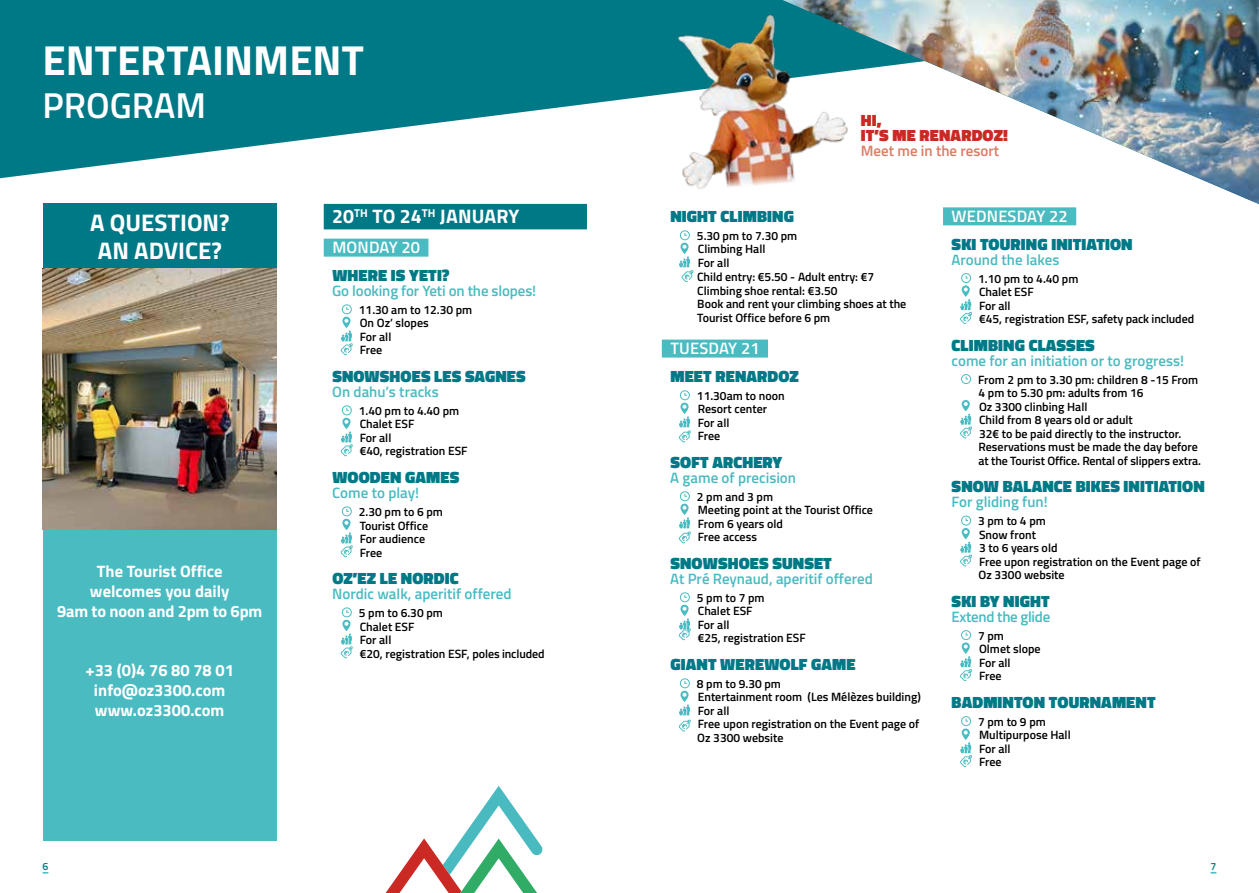
<style>
.page{position:relative;width:1259px;height:893px;background:#fff}
.page>*{position:absolute;margin:0;border:0;box-sizing:border-box;transform-origin:0 0}
.t1{font:700 42px "Titillium Web";color:#fff}
.t2{font:600 36px "Titillium Web";color:#fff}
.t3{font:700 24px/28.8px "Titillium Web";color:#fff;text-align:center}
.t4{font:700 19.5px "Titillium Web";letter-spacing:.005em;color:#fff}
.t5{font:900 16.5px "Titillium Web";letter-spacing:.01em;color:#007987}
.t6{font:700 16.5px/19.8px "Titillium Web";color:#fff;text-align:center}
.t7{font:600 16.5px "Titillium Web";letter-spacing:.01em;color:#fff}
.t8{font:900 16.5px/15px "Titillium Web";letter-spacing:.01em;color:#cb2a24}
.t9{font:600 15px "Titillium Web";color:#4abbc1}
.t10{font:600 15px "Titillium Web";color:#df7a63}
.t11{font:600 15px "Titillium Web";letter-spacing:-.02em;color:#4abbc1}
.t12{font:600 12px/13.5px "Titillium Web";color:#000}
.t13{font:600 10.5px "Titillium Web";color:#007987}
</style>
<div class="page">
<div style="left:324px;top:204px;width:263px;height:25px;background:#007987"></div>
<div style="left:324px;top:239px;width:104px;height:18px;background:#4abbc1"></div>
<svg style="left:341px;top:304px;width:12px;height:51px"></svg>
<svg style="left:341px;top:405px;width:12px;height:51px"></svg>
<svg style="left:341px;top:506px;width:12px;height:51px"></svg>
<svg style="left:341px;top:607px;width:12px;height:51px"></svg>
<div style="left:662px;top:340px;width:106px;height:18px;background:#4abbc1"></div>
<svg style="left:679px;top:230px;width:14px;height:52px"></svg>
<svg style="left:679px;top:390px;width:12px;height:52px"></svg>
<svg style="left:679px;top:491px;width:12px;height:52px"></svg>
<svg style="left:679px;top:592px;width:12px;height:48px"></svg>
<svg style="left:679px;top:678px;width:12px;height:53px"></svg>
<div style="left:943px;top:207px;width:133px;height:18px;background:#4abbc1"></div>
<svg style="left:960px;top:273px;width:12px;height:51px"></svg>
<svg style="left:961px;top:374px;width:10px;height:10px"></svg>
<svg style="left:960px;top:400px;width:12px;height:38px"></svg>
<svg style="left:960px;top:516px;width:12px;height:50px"></svg>
<svg style="left:960px;top:630px;width:12px;height:51px"></svg>
<svg style="left:960px;top:716px;width:12px;height:51px"></svg>
<svg style="left:385px;top:786px;width:158px;height:107px"></svg>
<svg style="left:0;top:0;width:782px;height:178px;fill:#007987"></svg>
<div style="left:43px;top:203px;width:233px;height:638px;background:#4abbc1"></div>
<div style="left:43px;top:203px;width:233px;height:68px;background:#007987"></div>
<img style="left:43px;top:269px;width:233px;height:260px">
<img style="left:662px;top:8px;width:120px;height:181px">
<img style="left:782px;top:0;width:477px;height:204px">
<h1 class="t1" style="left:43px;top:28px;width:323px">ENTERTAINMENT</h1>
<h2 class="t2" style="left:43px;top:78px;width:165px">PROGRAM</h2>
<h3 class="t3" style="left:90px;top:207px;width:141px">A QUESTION?<br>AN ADVICE?</h3>
<h3 class="t6" style="left:57px;top:560px;width:207px">The Tourist Office<br>welcomes you daily<br>9am to noon and 2pm to 6pm</h3>
<h3 class="t6" style="left:85px;top:659px;width:150px">+33 (0)4 76 80 78 01 info@oz3300.com www.oz3300.com</h3>
<h3 class="t4" style="left:332px;top:202px;width:188px">20<sup>TH</sup> TO 24<sup>TH</sup> JANUARY</h3>
<h3 class="t7" style="left:332px;top:235px;width:89px">MONDAY 20</h3>
<h3 class="t5" style="left:332px;top:263px;width:119px">WHERE IS YETI?</h3>
<p class="t9" style="left:332px;top:280px;width:205px">Go looking for Yeti on the slopes!</p>
<p class="t12" style="left:359px;top:302px;width:115px">11.30 am to 12.30 pm<br>On Oz’ slopes<br>For all<br>Free</p>
<h3 class="t5" style="left:332px;top:364px;width:195px">SNOWSHOES LES SAGNES</h3>
<p class="t9" style="left:332px;top:381px;width:108px">On dahu’s tracks</p>
<p class="t12" style="left:359px;top:403px;width:110px">1.40 pm to 4.40 pm<br>Chalet ESF<br>For all<br>€40, registration ESF</p>
<h3 class="t5" style="left:332px;top:465px;width:128px">WOODEN GAMES</h3>
<p class="t9" style="left:332px;top:482px;width:88px">Come to play!</p>
<p class="t12" style="left:359px;top:504px;width:85px">2.30 pm to 6 pm<br>Tourist Office<br>For audience<br>Free</p>
<h3 class="t5" style="left:332px;top:566px;width:128px">OZ’EZ LE NORDIC</h3>
<p class="t9" style="left:332px;top:583px;width:181px">Nordic walk, aperitif offered</p>
<p class="t12" style="left:359px;top:605px;width:187px">5 pm to 6.30 pm<br>Chalet ESF<br>For all<br>€20, registration ESF, poles included</p>
<h3 class="t8" style="left:861px;top:112px;width:148px">HI,<br>IT’S ME RENARDOZ!</h3>
<p class="t10" style="left:861px;top:139px;width:140px">Meet me in the resort</p>
<h3 class="t5" style="left:670px;top:204px;width:125px">NIGHT CLIMBING</h3>
<p class="t12" style="left:697px;top:228px;width:211px">5.30 pm to 7.30 pm<br>Climbing Hall<br>For all<br>Child entry: €5.50 - Adult entry: €7<br>Climbing shoe rental: €3.50<br>Book and rent your climbing shoes at the<br>Tourist Office before 6 pm</p>
<h3 class="t7" style="left:670px;top:336px;width:91px">TUESDAY 21</h3>
<h3 class="t5" style="left:670px;top:364px;width:130px">MEET RENARDOZ</h3>
<p class="t12" style="left:697px;top:388px;width:89px">11.30am to noon<br>Resort center<br>For all<br>Free</p>
<h3 class="t5" style="left:670px;top:450px;width:113px">SOFT ARCHERY</h3>
<p class="t9" style="left:670px;top:467px;width:127px">A game of precision</p>
<p class="t12" style="left:697px;top:489px;width:178px">2 pm and 3 pm<br>Meeting point at the Tourist Office<br>From 6 years old<br>Free access</p>
<h3 class="t5" style="left:670px;top:551px;width:163px">SNOWSHOES SUNSET</h3>
<p class="t9" style="left:670px;top:568px;width:204px">At Pré Reynaud, aperitif offered</p>
<p class="t12" style="left:697px;top:590px;width:110px">5 pm to 7 pm<br>Chalet ESF<br>For all<br>€25, registration ESF</p>
<h3 class="t5" style="left:670px;top:652px;width:187px">GIANT WEREWOLF GAME</h3>
<p class="t12" style="left:697px;top:676px;width:225px">8 pm to 9.30 pm<br>Entertainment room (Les Mélèzes building)<br>For all<br>Free upon registration on the Event page of<br>Oz 3300 website</p>
<h3 class="t7" style="left:951px;top:204px;width:118px">WEDNESDAY 22</h3>
<h3 class="t5" style="left:951px;top:232px;width:182px">SKI TOURING INITIATION</h3>
<p class="t9" style="left:951px;top:248px;width:109px">Around the lakes</p>
<p class="t12" style="left:978px;top:271px;width:217px">1.10 pm to 4.40 pm<br>Chalet ESF<br>For all<br>€45, registration ESF, safety pack included</p>
<h3 class="t5" style="left:951px;top:333px;width:145px">CLIMBING CLASSES</h3>
<p class="t9" style="left:951px;top:349px;width:234px">come for an initiation or to grogress!</p>
<p class="t12" style="left:978px;top:372px;width:224px">From 2 pm to 3.30 pm: children 8 -15 From 4 pm to 5.30 pm: adults from 16<br>Oz 3300 clinbing Hall<br>Child from 8 years old or adult<br>32€ to be paid directly to the instructor.<br>Reservations must be made the day before at the Tourist Office. Rental of slippers extra.</p>
<h3 class="t5" style="left:951px;top:475px;width:255px">SNOW BALANCE BIKES INITIATION</h3>
<p class="t9" style="left:951px;top:491px;width:98px">For gliding fun!</p>
<p class="t12" style="left:978px;top:514px;width:224px">3 pm to 4 pm<br>Snow front<br>3 to 6 years old<br>Free upon registration on the Event page of<br>Oz 3300 website</p>
<h3 class="t5" style="left:951px;top:589px;width:99px">SKI BY NIGHT</h3>
<p class="t11" style="left:951px;top:605px;width:100px">Extend the glide</p>
<p class="t12" style="left:978px;top:628px;width:64px">7 pm<br>Olmet slope<br>For all<br>Free</p>
<h3 class="t5" style="left:951px;top:690px;width:205px">BADMINTON TOURNAMENT</h3>
<p class="t12" style="left:978px;top:714px;width:94px">7 pm to 9 pm<br>Multipurpose Hall<br>For all<br>Free</p>
<p class="t13" style="left:43px;top:858px;width:7px">6</p>
<p class="t13" style="left:1210px;top:858px;width:7px">7</p>
</div>
